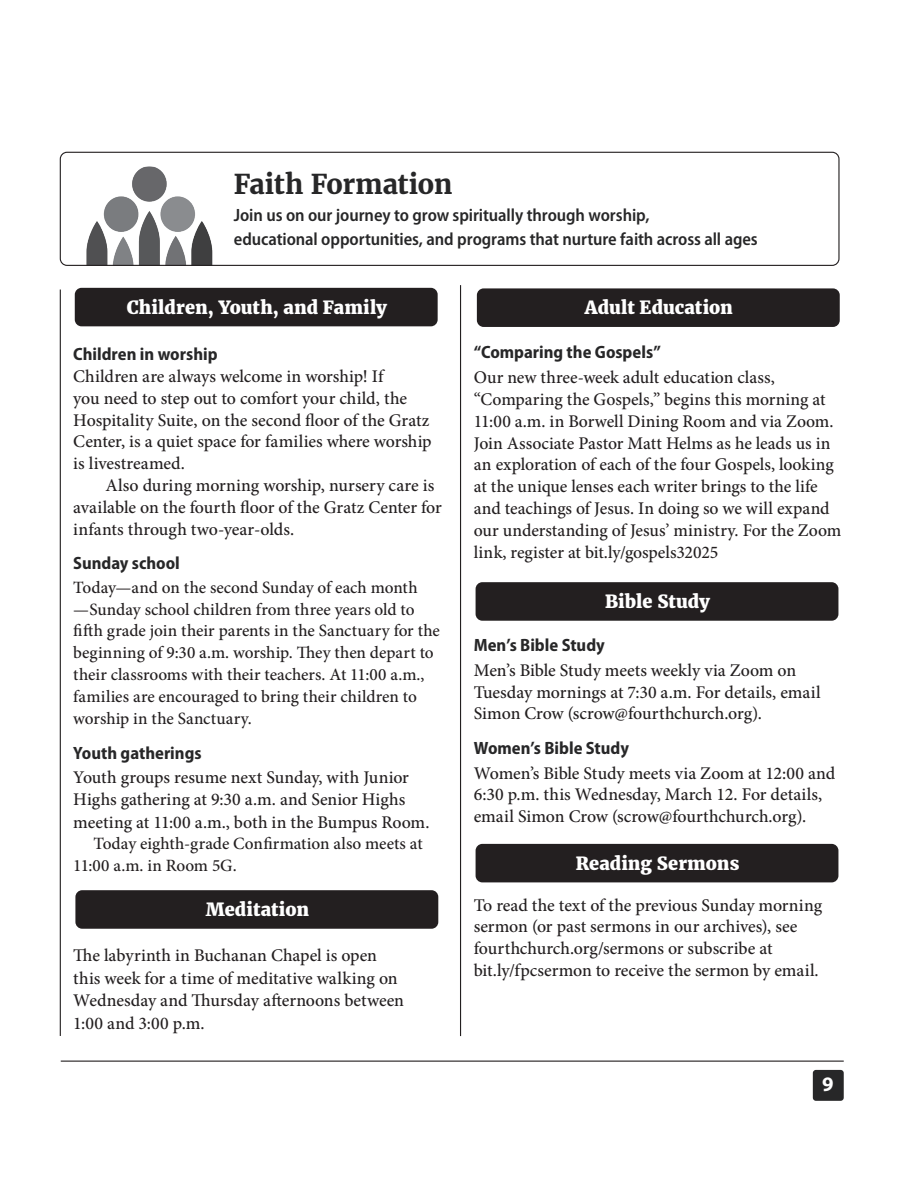
<style>
.page{position:relative;width:918px;height:1188px;background:#fff}
.page>*{position:absolute;margin:0;border:0;box-sizing:border-box;transform-origin:0 0}
.t1{font:700 27px "Merriweather";letter-spacing:-.015em;color:#272728}
.t2{font:700 20.7px "Myriad Pro";color:#fff}
.t3{font:800 18px "Merriweather";letter-spacing:.005em;color:#fff}
.t4{font:500 17.85px/21.8px "Minion Pro";letter-spacing:-.01em;color:#231f20}
.t5{font:600 semi-condensed 17.85px/24px "Myriad Pro";letter-spacing:-.005em;color:#272728}
.t6{font:700 semi-condensed 17.85px "Myriad Pro";color:#272728}
.t7{font:500 17.25px/21.9px "Minion Pro";letter-spacing:-.01em;color:#231f20}
</style>
<div class="page">
<img style="left:86px;top:166px;width:127px;height:98px">
<div style="left:75px;top:288px;width:363px;height:38px;background:#231f20;border-radius:7px"></div>
<hr style="left:60px;top:290px;width:1px;height:746px;background:#231f20">
<div style="left:75px;top:890px;width:363px;height:39px;background:#231f20;border-radius:7px"></div>
<div style="left:813px;top:1070px;width:31px;height:31px;background:#272728;border-radius:3px"></div>
<hr style="left:61px;top:1061px;width:783px;height:1px;background:#231f20">
<hr style="left:460px;top:285px;width:1px;height:751px;background:#231f20">
<div style="left:476px;top:582px;width:362px;height:39px;background:#231f20;border-radius:7px"></div>
<div style="left:60px;top:152px;width:780px;height:114px;border:1px solid #231f20;border-radius:7px"></div>
<div style="left:477px;top:288px;width:363px;height:39px;background:#231f20;border-radius:7px"></div>
<div style="left:476px;top:844px;width:362px;height:38px;background:#231f20;border-radius:7px"></div>
<p class="t1" style="left:234px;top:168px;width:220px">Faith Formation</p>
<p class="t5" style="left:234px;top:204px;width:526px">Join us on our journey to grow spiritually through worship,<br>educational opportunities, and programs that nurture faith across all ages</p>
<p class="t3" style="left:127px;top:296px;width:262px">Children, Youth, and Family</p>
<p class="t6" style="left:73px;top:344px;width:146px">Children in worship</p>
<p class="t4" style="left:73px;top:366px;width:360px">Children are always welcome in worship! If<br>you need to step out to comfort your child, the Hospitality Suite, on the second floor of the Gratz Center, is a quiet space for families where worship is livestreamed.</p>
<p class="t4" style="left:73px;top:474px;width:370px;line-height:22.2px;text-indent:32px">Also during morning worship, nursery care is available on the fourth floor of the Gratz Center for infants through two-year-olds.</p>
<p class="t6" style="left:73px;top:554px;width:108px">Sunday school</p>
<p class="t7" style="left:73px;top:576px;width:368px">Today—and on the second Sunday of each month —Sunday school children from three years old to fifth grade join their parents in the Sanctuary for the beginning of 9:30 a.m. worship. They then depart to their classrooms with their teachers. At 11:00 a.m., families are encouraged to bring their children to worship in the Sanctuary.</p>
<p class="t6" style="left:73px;top:743px;width:130px">Youth gatherings</p>
<p class="t4" style="left:73px;top:767px;width:356px;line-height:22.2px">Youth groups resume next Sunday, with Junior<br>Highs gathering at 9:30 a.m. and Senior Highs meeting at 11:00 a.m., both in the Bumpus Room.</p>
<p class="t7" style="left:73px;top:833px;width:351px;text-indent:20px">Today eighth-grade Confirmation also meets at<br>11:00 a.m. in Room 5G.</p>
<p class="t3" style="left:206px;top:898px;width:105px">Meditation</p>
<p class="t4" style="left:73px;top:944px;width:332px;line-height:22.5px">The labyrinth in Buchanan Chapel is open this week for a time of meditative walking on Wednesday and Thursday afternoons between 1:00 and 3:00 p.m.</p>
<p class="t3" style="left:585px;top:296px;width:150px">Adult Education</p>
<p class="t6" style="left:474px;top:342px;width:189px">“Comparing the Gospels”</p>
<p class="t4" style="left:474px;top:367px;width:369px">Our new three-week adult education class, “Comparing the Gospels,” begins this morning at 11:00 a.m. in Borwell Dining Room and via Zoom.<br>Join Associate Pastor Matt Helms as he leads us in an exploration of each of the four Gospels, looking at the unique lenses each writer brings to the life and teachings of Jesus. In doing so we will expand our understanding of Jesus’ ministry. For the Zoom link, register at bit.ly/gospels32025</p>
<p class="t3" style="left:605px;top:590px;width:106px">Bible Study</p>
<p class="t6" style="left:474px;top:635px;width:133px">Men’s Bible Study</p>
<p class="t4" style="left:474px;top:659px;width:348px">Men’s Bible Study meets weekly via Zoom on<br>Tuesday mornings at 7:30 a.m. For details, email<br>Simon Crow (scrow@fourthchurch.org).</p>
<p class="t6" style="left:474px;top:738px;width:157px">Women’s Bible Study</p>
<p class="t4" style="left:474px;top:762px;width:363px">Women’s Bible Study meets via Zoom at 12:00 and<br>6:30 p.m. this Wednesday, March 12. For details, email Simon Crow (scrow@fourthchurch.org).</p>
<p class="t3" style="left:576px;top:852px;width:165px">Reading Sermons</p>
<p class="t4" style="left:474px;top:894px;width:350px">To read the text of the previous Sunday morning sermon (or past sermons in our archives), see fourthchurch.org/sermons or subscribe at bit.ly/fpcsermon to receive the sermon by email.</p>
<p class="t2" style="left:822px;top:1071px;width:13px">9</p>
</div>
